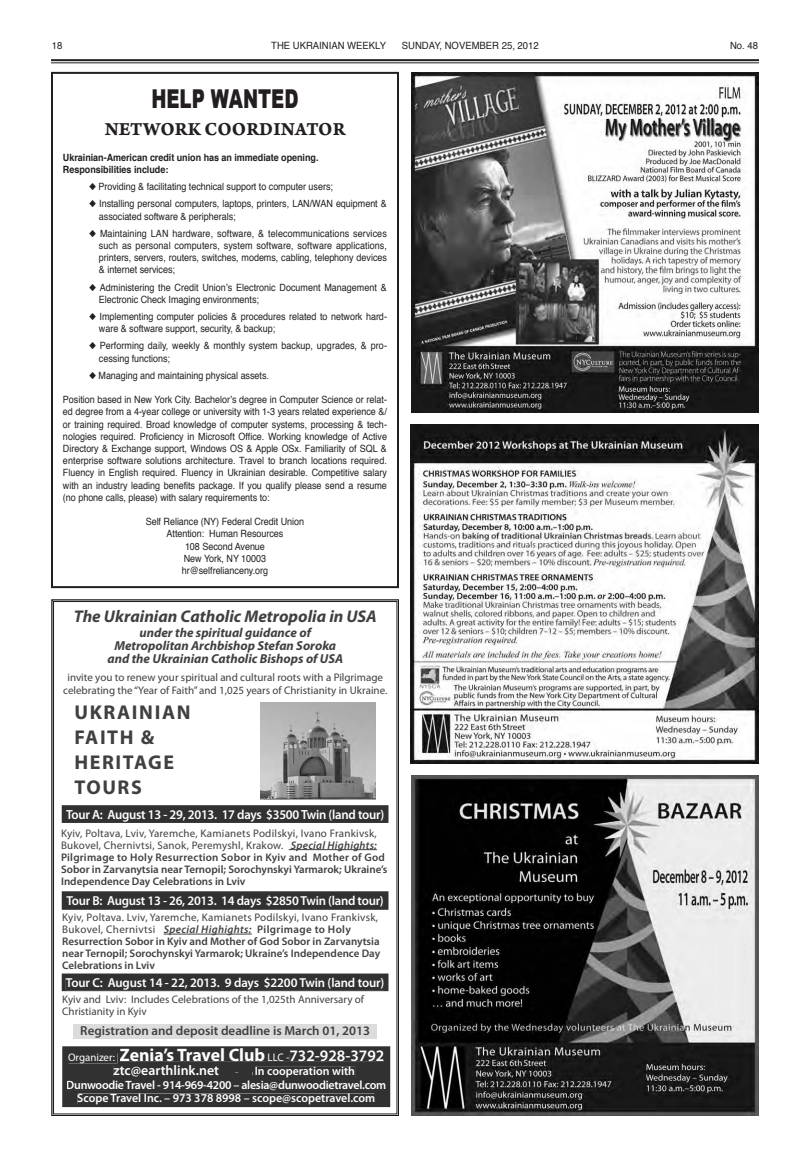
<style>
.page{position:relative;width:810px;height:1152px;background:#fff}
.page>*{position:absolute;margin:0;border:0;box-sizing:border-box;transform-origin:0 0}
.t1{font:900 26px "Arial";letter-spacing:-.005em;color:#231f20;scale:.7 1}
.t2{font:700 20px/25px "Myriad Pro";letter-spacing:.08em;color:#403f41}
.t3{font:19.5px "Arno Pro Bold Caption";letter-spacing:.005em;color:#231f20;scale:.95 1}
.t4{font:700 18px "Myriad Pro";color:#fff}
.t5{font:italic 700 17px "Myriad Pro";color:#403f41}
.t6{font:600 14px "Myriad Pro";color:#fff}
.t7{font:600 13.3px "Myriad Pro";letter-spacing:-.02em;color:#fff;scale:.96 1}
.t8{font:italic 700 13px/13px "Myriad Pro";color:#403f41;text-align:center}
.t9{font:600 13px "Myriad Pro";letter-spacing:-.02em;color:#fff}
.t10{font:600 13px "Myriad Pro";color:#403f41}
.t11{font:600 12px "Myriad Pro";letter-spacing:-.01em;color:#fff}
.t12{font:600 11px/12px "Myriad Pro";color:#403f41}
.t13{font:11px/13px "Myriad Pro";color:#403f41;text-align:center}
.t14{font:10px/12.2px "Helvetica";letter-spacing:-.005em;color:#231f20;scale:.9 1}
.t15{font:700 10px/12.2px "Helvetica";letter-spacing:-.005em;color:#231f20;scale:.9 1}
.t16{font:10px "Helvetica";letter-spacing:-.005em;color:#231f20;scale:.95 1}
.s1{font-weight:400}
.s2{font-style:italic}
.s3{font-weight:400;font-size:11px}
.s4{font-weight:600;font-size:16px}
</style>
<div class="page">
<hr style="left:51px;top:59px;width:708px;height:4px;background:#dadada">
<hr style="left:51px;top:59px;width:708px;height:2px;background:#231f20">
<hr style="left:51px;top:62px;width:708px;height:1px;background:#231f20">
<div style="left:51px;top:72px;width:348px;height:516px;border:2px solid #231f20"></div>
<svg style="left:51px;top:599px;width:348px;height:517px"></svg>
<img style="left:260px;top:702px;width:116px;height:98px">
<svg style="left:62px;top:805px;width:326px;height:18px;background:#393939"></svg>
<div style="left:66px;top:809px;width:317px;height:13px;background:#313131"></div>
<svg style="left:62px;top:891px;width:326px;height:19px;background:#3e3e3e"></svg>
<div style="left:67px;top:896px;width:316px;height:12px;background:#313131"></div>
<svg style="left:62px;top:974px;width:326px;height:17px;background:#363636"></svg>
<div style="left:66px;top:978px;width:318px;height:12px;background:#313131"></div>
<div style="left:74px;top:1024px;width:303px;height:14px;background:#dcdcdc"></div>
<svg style="left:62px;top:1046px;width:328px;height:61px;background:#393939"></svg>
<div style="left:69px;top:1053px;width:48px;height:10px;background:#313131"></div>
<div style="left:120px;top:1048px;width:145px;height:13px;background:#313131"></div>
<div style="left:265px;top:1053px;width:24px;height:8px;background:#313131"></div>
<div style="left:290px;top:1050px;width:94px;height:11px;background:#313131"></div>
<div style="left:114px;top:1065px;width:114px;height:12px;background:#313131"></div>
<hr style="left:231px;top:1072px;width:21px;height:3px;background:#313131">
<div style="left:256px;top:1067px;width:99px;height:11px;background:#313131"></div>
<div style="left:67px;top:1080px;width:318px;height:10px;background:#313131"></div>
<div style="left:78px;top:1094px;width:296px;height:11px;background:#313131"></div>
<hr style="left:289px;top:849px;width:88px;height:1px;background:#403f41">
<hr style="left:164px;top:934px;width:88px;height:1px;background:#403f41">
<img style="left:411px;top:775px;width:348px;height:341px">
<img style="left:411px;top:425px;width:348px;height:338px">
<img style="left:411px;top:73px;width:348px;height:340px">
<p class="t16" style="left:52px;top:37px;width:13px">18</p>
<p class="t16" style="left:271px;top:37px;width:122px">THE UKRAINIAN WEEKLY</p>
<p class="t16" style="left:402px;top:37px;width:146px">SUNDAY, NOVEMBER 25, 2012</p>
<p class="t16" style="left:730px;top:37px;width:31px">No. 48</p>
<h1 class="t1" style="left:151px;top:80px;width:212px">HELP WANTED</h1>
<h3 class="t3" style="left:105px;top:118px;width:255px">NETWORK COORDINATOR</h3>
<p class="t15" style="left:63px;top:151px;width:285px">Ukrainian-American credit union has an immediate opening.<br>Responsibilities include:</p>
<p class="t14" style="left:89px;top:181px;width:273px">◆ Providing &amp; facilitating technical support to computer users;</p>
<p class="t14" style="left:99px;top:198px;width:321px;text-indent:-10px">◆ Installing personal computers, laptops, printers, LAN/WAN equipment &amp; associated software &amp; peripherals;</p>
<p class="t14" style="left:99px;top:228px;width:322px;text-align:justify;text-indent:-10px">◆ Maintaining LAN hardware, software, &amp; telecommunications services such as personal computers, system software, software applications, printers, servers, routers, switches, modems, cabling, telephony devices &amp; internet services;</p>
<p class="t14" style="left:99px;top:281px;width:321px;text-indent:-10px">◆ Administering the Credit Union’s Electronic Document Management &amp;<br>Electronic Check Imaging environments;</p>
<p class="t14" style="left:99px;top:311px;width:321px;text-indent:-10px">◆ Implementing computer policies &amp; procedures related to network hard&shy;ware &amp; software support, security, &amp; backup;</p>
<p class="t14" style="left:99px;top:340px;width:322px;text-indent:-10px">◆ Performing daily, weekly &amp; monthly system backup, upgrades, &amp; pro&shy;cessing functions;</p>
<p class="t14" style="left:89px;top:370px;width:202px">◆ Managing and maintaining physical assets.</p>
<p class="t14" style="left:63px;top:394px;width:362px;text-align:justify">Position based in New York City. Bachelor’s degree in Computer Science or relat&shy;ed degree from a 4-year college or university with 1-3 years related experience &amp;/ or training required. Broad knowledge of computer systems, processing &amp; tech&shy;nologies required. Proficiency in Microsoft Office. Working knowledge of Active Directory &amp; Exchange support, Windows OS &amp; Apple OSx. Familiarity of SQL &amp; enterprise software solutions architecture. Travel to branch locations required.<br>Fluency in English required. Fluency in Ukrainian desirable. Competitive salary with an industry leading benefits package. If you qualify please send a resume (no phone calls, please) with salary requirements to:</p>
<p class="t14" style="left:146px;top:516px;width:178px;text-align:center">Self Reliance (NY) Federal Credit Union<br>Attention: Human Resources<br>108 Second Avenue<br>New York, NY 10003 hr@selfrelianceny.org</p>
<h3 class="t5" style="left:74px;top:605px;width:304px">The Ukrainian Catholic Metropolia in USA</h3>
<h3 class="t8" style="left:107px;top:625px;width:237px">under the spiritual guidance of<br>Metropolitan Archbishop Stefan Soroka and the Ukrainian Catholic Bishops of USA</h3>
<p class="t13" style="left:63px;top:670px;width:326px">invite you to renew your spiritual and cultural roots with a Pilgrimage celebrating the “Year of Faith” and 1,025 years of Christianity in Ukraine.</p>
<h2 class="t2" style="left:74px;top:699px;width:118px">UKRAINIAN<br>FAITH &amp;<br>HERITAGE<br>TOURS</h2>
<h3 class="t7" style="left:66px;top:806px;width:333px">Tour A: August 13 - 29, 2013. 17 days $3500 Twin (land tour)</h3>
<p class="t12" style="left:61px;top:827px;width:328px"><span class="s1">Kyiv, Poltava, Lviv, Yaremche, Kamianets Podilskyi, Ivano Frankivsk, Bukovel, Chernivtsi, Sanok, Peremyshl, Krakow.</span> <span class="s2">Special Highights:<br></span>Pilgrimage to Holy Resurrection Sobor in Kyiv and Mother of God Sobor in Zarvanytsia near Ternopil; Sorochynskyi Yarmarok; Ukraine’s Independence Day Celebrations in Lviv</p>
<p class="t12" style="left:62px;top:911px;width:320px"><span class="s1">Kyiv, Poltava. Lviv, Yaremche, Kamianets Podilskyi, Ivano Frankivsk, Bukovel, Chernivtsi</span> <span class="s2">Special Highights:</span> Pilgrimage to Holy Resurrection Sobor in Kyiv and Mother of God Sobor in Zarvanytsia near Ternopil; Sorochynskyi Yarmarok; Ukraine’s Independence Day Celebrations in Lviv</p>
<p class="t13" style="left:62px;top:993px;width:303px;line-height:12px;text-align:left">Kyiv and Lviv: Includes Celebrations of the 1,025th Anniversary of<br>Christianity in Kyiv</p>
<h3 class="t9" style="left:66px;top:892px;width:319px">Tour B: August 13 - 26, 2013. 14 days $2850 Twin (land tour)</h3>
<h3 class="t9" style="left:66px;top:975px;width:320px">Tour C: August 14 - 22, 2013. 9 days $2200 Twin (land tour)</h3>
<h3 class="t10" style="left:80px;top:1022px;width:291px">Registration and deposit deadline is March 01, 2013</h3>
<h3 class="t4" style="left:68px;top:1043px;width:318px"><span class="s3">Organizer:</span> Zenia’s Travel Club <span class="s3">LLC -</span><span class="s4">732-928-3792</span></h3>
<h3 class="t6" style="left:114px;top:1062px;width:126px">ztc@earthlink.net <span class="s3">-</span></h3>
<p class="t11" style="left:255px;top:1064px;width:102px">In cooperation with</p>
<p class="t11" style="left:66px;top:1077px;width:322px">Dunwoodie Travel - 914-969-4200 – alesia@dunwoodietravel.com</p>
<p class="t11" style="left:77px;top:1091px;width:299px">Scope Travel Inc. – 973 378 8998 – scope@scopetravel.com</p>
</div>
